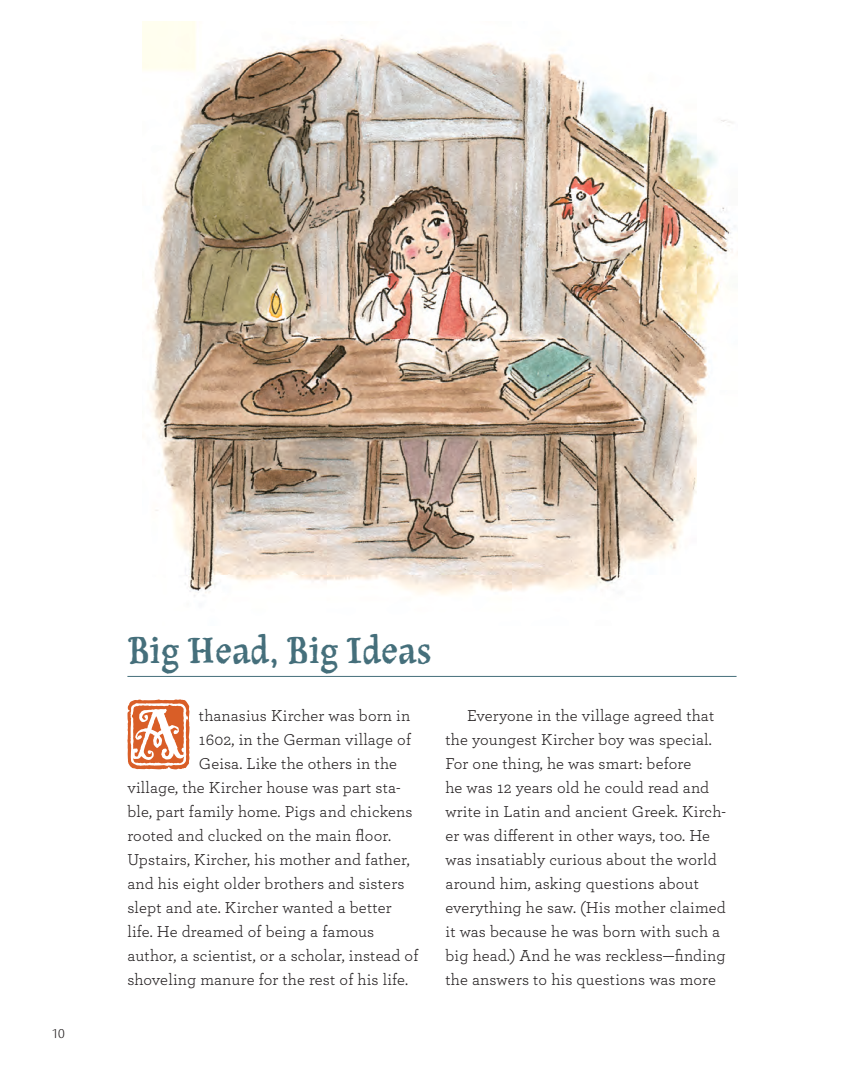
<style>
.page{position:relative;width:864px;height:1080px;background:#fff}
.page>*{position:absolute;margin:0;border:0;box-sizing:border-box;transform-origin:0 0}
.SB1_SubheadBold{font:39px "Olduvai";color:#456f7b}
.Drop_cap{font:16.5px "Archer";letter-spacing:.01em;color:#231f20}
.B1_BodyText{font:16.5px/24px "Archer";letter-spacing:.01em;color:#231f20}
.t1{font:300 15px "Cronos Pro";color:#231f20}
</style>
<div class="page">
<img style="left:143px;top:21px;width:592px;height:576px">
<hr style="left:127px;top:676px;width:609px;height:1px;background:#456f7b">
<p class="t1" style="left:51px;top:1024px;width:15px">10</p>
<p class="SB1_SubheadBold" style="left:127px;top:629px;width:305px">Big Head, Big Ideas</p>
<p class="Drop_cap" style="left:199px;top:704px;width:213px">thanasius Kircher was born in</p>
<p class="Drop_cap" style="left:199px;top:728px;width:213px">1602, in the German village of</p>
<p class="Drop_cap" style="left:199px;top:752px;width:199px">Geisa. Like the others in the</p>
<p class="Drop_cap" style="left:127px;top:776px;width:275px">village, the Kircher house was part sta-</p>
<p class="Drop_cap" style="left:127px;top:800px;width:286px">ble, part family home. Pigs and chickens</p>
<p class="Drop_cap" style="left:127px;top:824px;width:265px">rooted and clucked on the main floor.</p>
<p class="Drop_cap" style="left:127px;top:848px;width:284px">Upstairs, Kircher, his mother and father,</p>
<p class="Drop_cap" style="left:127px;top:872px;width:278px">and his eight older brothers and sisters</p>
<p class="Drop_cap" style="left:127px;top:896px;width:266px">slept and ate. Kircher wanted a better</p>
<p class="Drop_cap" style="left:127px;top:920px;width:248px">life. He dreamed of being a famous</p>
<p class="Drop_cap" style="left:127px;top:944px;width:292px">author, a scientist, or a scholar, instead of</p>
<p class="Drop_cap" style="left:127px;top:968px;width:282px">shoveling manure for the rest of his life.</p>
<p class="B1_BodyText" style="left:445px;top:702px;width:282px;text-indent:22px">Everyone in the village agreed that the youngest Kircher boy was special.<br>For one thing, he was smart: before<br>he was 12 years old he could read and write in Latin and ancient Greek. Kirch&shy;er was different in other ways, too. He was insatiably curious about the world around him, asking questions about everything he saw. (His mother claimed it was because he was born with such a big head.) And he was reckless—finding the answers to his questions was more</p>
</div>
